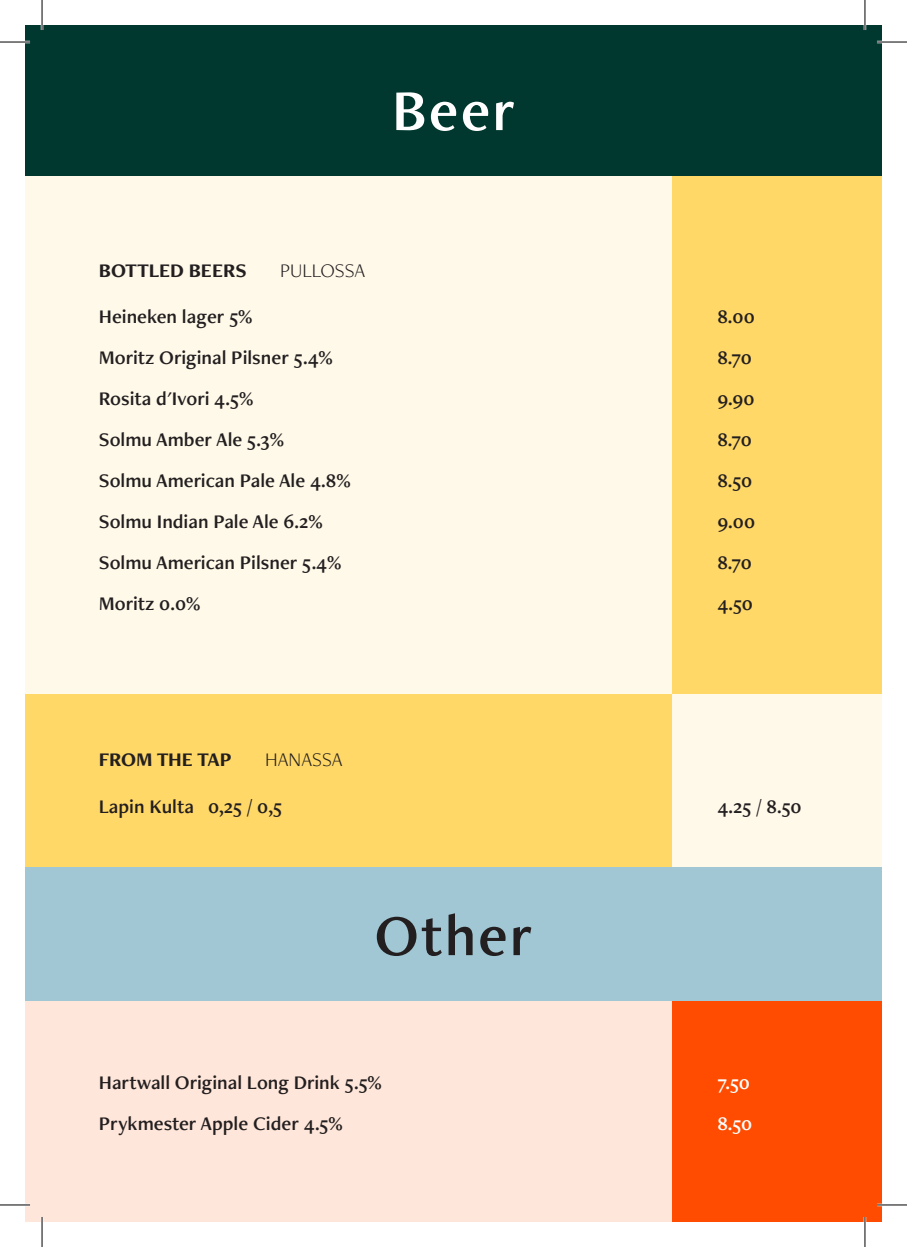
<style>
.page{position:relative;width:907px;height:1247px;background:#fff}
.page>*{position:absolute;margin:0;border:0;box-sizing:border-box;transform-origin:0 0}
.t1{font:60px "Freight Neo Pro Semi";letter-spacing:.03em;color:#231f20}
.t2{font:60px "Freight Neo Pro Semi";color:#fff}
.t3{font:20px/41px "Freight Neo Pro Semi";color:#231f20}
.t4{font:700 20px "Freight Neo Pro";color:#231f20}
.t5{font:300 20px "Freight Neo Pro";color:#231f20}
.t6{font:20px/41px "Freight Neo Pro Semi";color:#fff}
</style>
<div class="page">
<div style="left:671px;top:175px;width:210px;height:519px;background:#ffd867"></div>
<div style="left:671px;top:694px;width:210px;height:173px;background:#fff9e9"></div>
<div style="left:25px;top:694px;width:646px;height:173px;background:#ffd867"></div>
<div style="left:671px;top:1000px;width:210px;height:221px;background:#ff4c00"></div>
<div style="left:25px;top:175px;width:646px;height:519px;background:#fff9e9"></div>
<div style="left:25px;top:1000px;width:646px;height:221px;background:#ffe6da"></div>
<div style="left:25px;top:25px;width:856px;height:150px;background:#003830"></div>
<div style="left:25px;top:867px;width:856px;height:133px;background:#a1c6d4"></div>
<hr style="left:0;top:41px;width:30px;height:2px;background:#fff">
<hr style="left:876px;top:41px;width:30px;height:2px;background:#fff">
<hr style="left:0;top:1203px;width:30px;height:2px;background:#fff">
<hr style="left:876px;top:1203px;width:30px;height:2px;background:#fff">
<hr style="left:41px;top:0;width:2px;height:30px;background:#fff">
<hr style="left:41px;top:1216px;width:2px;height:30px;background:#fff">
<hr style="left:863px;top:0;width:2px;height:30px;background:#fff">
<hr style="left:863px;top:1216px;width:2px;height:30px;background:#fff">
<hr style="left:0;top:42px;width:30px;height:1px;background:#000">
<hr style="left:876px;top:42px;width:30px;height:1px;background:#000">
<hr style="left:0;top:1204px;width:30px;height:1px;background:#000">
<hr style="left:876px;top:1204px;width:30px;height:1px;background:#000">
<hr style="left:42px;top:0;width:1px;height:30px;background:#000">
<hr style="left:42px;top:1216px;width:1px;height:30px;background:#000">
<hr style="left:864px;top:0;width:1px;height:30px;background:#000">
<hr style="left:864px;top:1216px;width:1px;height:30px;background:#000">
<h1 class="t2" style="left:391px;top:70px;width:125px">Beer</h1>
<p class="t4" style="left:99px;top:256px;width:149px">BOTTLED BEERS</p>
<p class="t5" style="left:280px;top:256px;width:86px">PULLOSSA</p>
<p class="t3" style="left:99px;top:295px;width:253px">Heineken lager 5%<br>Moritz Original Pilsner 5.4%<br>Rosita d'Ivori 4.5%<br>Solmu Amber Ale 5.3%<br>Solmu American Pale Ale 4.8%<br>Solmu Indian Pale Ale 6.2%<br>Solmu American Pilsner 5.4%<br>Moritz 0.0%</p>
<p class="t3" style="left:717px;top:295px;width:39px">8.00<br>8.70<br>9.90<br>8.70<br>8.50<br>9.00<br>8.70<br>4.50</p>
<p class="t4" style="left:99px;top:745px;width:134px">FROM THE TAP</p>
<p class="t5" style="left:265px;top:745px;width:79px">HANASSA</p>
<p class="t3" style="left:99px;top:785px;width:184px">Lapin Kulta 0,25 / 0,5</p>
<p class="t3" style="left:717px;top:785px;width:86px">4.25 / 8.50</p>
<h1 class="t1" style="left:374px;top:894px;width:159px">Other</h1>
<p class="t3" style="left:99px;top:1061px;width:284px">Hartwall Original Long Drink 5.5%<br>Prykmester Apple Cider 4.5%</p>
<p class="t6" style="left:717px;top:1061px;width:36px">7.50<br>8.50</p>
</div>
